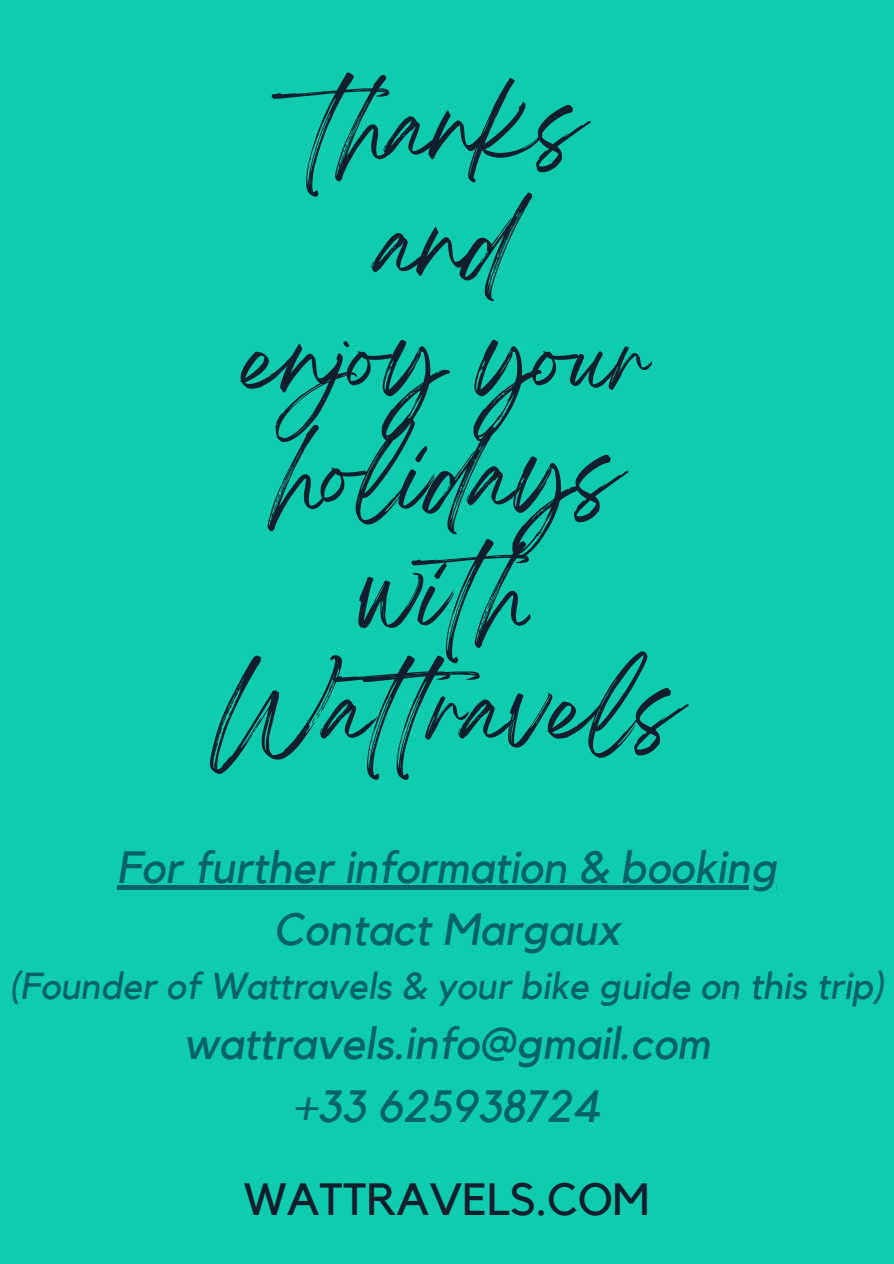
<style>
.page{position:relative;width:894px;height:1264px;background:#fff}
.page>*{position:absolute;margin:0;border:0;box-sizing:border-box;transform-origin:0 0}
.t1{font:83.85px/116.6px "Breathing";color:#111e2d;text-align:center}
.t2{font:italic 45px "Kollektif";color:#056367}
.t3{font:45px "Kollektif";color:#111e2d}
.t4{font:italic 37.5px "Kollektif";color:#056367}
</style>
<div class="page">
<div style="left:0;top:0;width:893px;height:1263px;background:#10ccae"></div>
<hr style="left:117px;top:885px;width:659px;height:4px;background:#056367">
<h1 class="t1" style="left:212px;top:91px;width:470px">thanks<br>and<br>enjoy your holidays with<br>Watravels</h1>
<p class="t2" style="left:117px;top:846px;width:661px">For further information &amp; booking</p>
<p class="t2" style="left:273px;top:908px;width:348px">Contact Margaux</p>
<p class="t4" style="left:10px;top:968px;width:875px">(Founder of Wattravels &amp; your bike guide on this trip)</p>
<p class="t2" style="left:183px;top:1022px;width:528px">wattravels.info@gmail.com</p>
<p class="t2" style="left:293px;top:1085px;width:308px">+33 625938724</p>
<h2 class="t3" style="left:244px;top:1178px;width:407px">WATTRAVELS.COM</h2>
</div>
